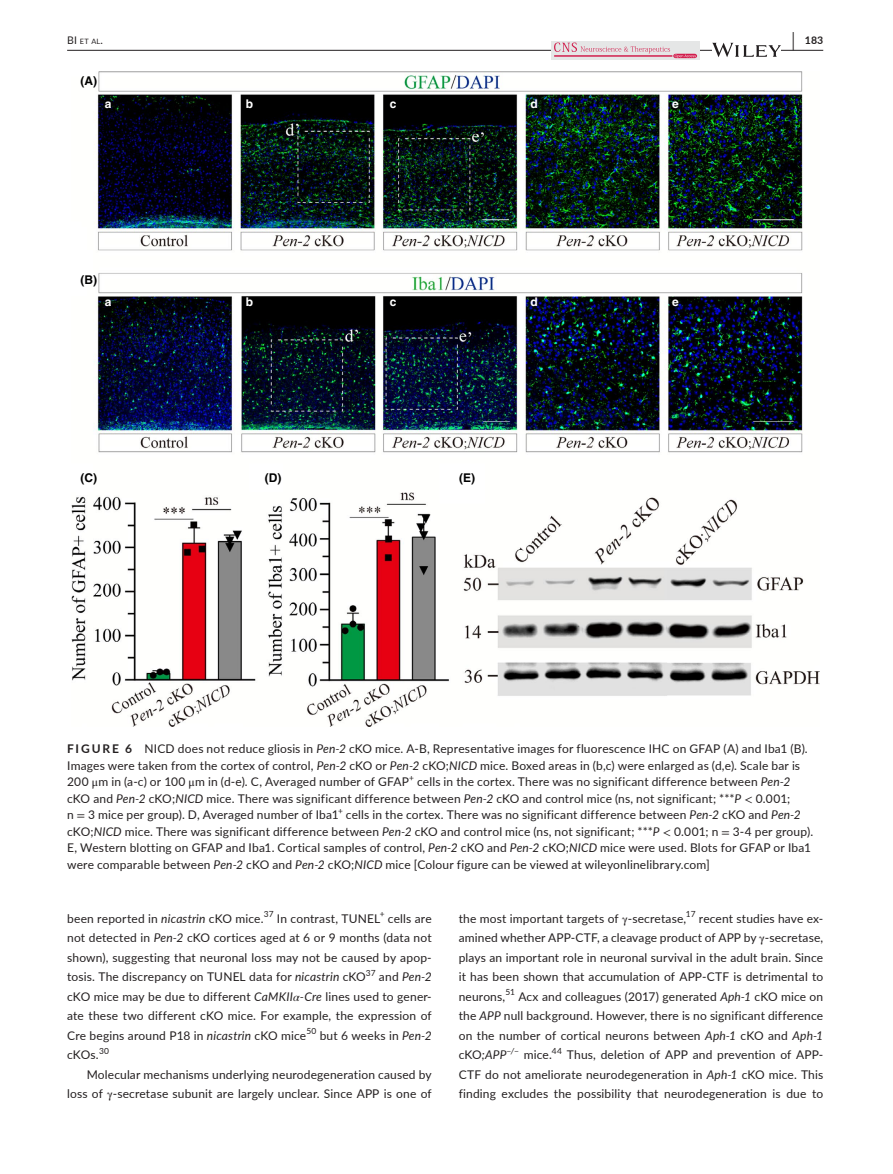
<style>
.page{position:relative;width:893px;height:1174px;background:#fff}
.page>*{position:absolute;margin:0;border:0;box-sizing:border-box;transform-origin:0 0}
.t1{font:700 19.5px "Lato";color:#231f20;scale:.48 1}
.t2{font:12px/19.5px "Lato";letter-spacing:.015em;color:#231f20;text-align:justify}
.t3{font:700 12px "Helvetica";color:#000}
.t4{font:700 12px "Helvetica";color:#fff}
.t5{font:700 10.5px "Lato";color:#231f20}
.t6{font:8.4px "Lato";color:#231f20}
.t7{font:7.35px "Lato";color:#231f20}
.s1{font-size:10.5px}
.s2{font-weight:700}
.s3{font-style:italic}
.s4{font-family:"STIX"}
.s5{font-family:"STIX";font-style:italic}
</style>
<div class="page">
<hr style="left:67px;top:50px;width:756px;height:1px;background:#231f20">
<div style="left:551px;top:41px;width:149px;height:19px;background:#e5e6e6"></div>
<hr style="left:673px;top:54px;width:24px;height:4px;background:#d12552;border-radius:2px">
<svg style="left:554px;top:43px;width:142px;height:15px"></svg>
<svg style="left:712px;top:43px;width:69px;height:14px"></svg>
<img style="left:71px;top:72px;width:748px;height:654px">
<h1 class="t1" style="left:792px;top:25px;width:7px">|</h1>
<p class="t7" style="left:67px;top:36px;width:37px"><span class="s1">BI</span> et al<span class="s1">.</span></p>
<p class="t5" style="left:805px;top:33px;width:20px">183</p>
<p class="t3" style="left:80px;top:73px;width:18px">(A)</p>
<p class="t4" style="left:105px;top:96px;width:8px">a</p>
<p class="t4" style="left:246px;top:96px;width:9px">b</p>
<p class="t4" style="left:390px;top:96px;width:8px">c</p>
<p class="t4" style="left:530px;top:96px;width:9px">d</p>
<p class="t4" style="left:672px;top:96px;width:8px">e</p>
<p class="t3" style="left:80px;top:272px;width:18px">(B)</p>
<p class="t4" style="left:105px;top:295px;width:8px">a</p>
<p class="t4" style="left:246px;top:295px;width:9px">b</p>
<p class="t4" style="left:390px;top:295px;width:8px">c</p>
<p class="t4" style="left:530px;top:295px;width:9px">d</p>
<p class="t4" style="left:672px;top:295px;width:8px">e</p>
<p class="t3" style="left:80px;top:470px;width:18px">(C)</p>
<p class="t3" style="left:265px;top:470px;width:18px">(D)</p>
<p class="t3" style="left:459px;top:470px;width:17px">(E)</p>
<p class="t2" style="left:67px;top:740px;width:742px;line-height:16.5px;text-align:left"><span class="s2">FIGURE 6</span> NICD does not reduce gliosis in <span class="s3">Pen-2</span> cKO mice. A-B, Representative images for fluorescence IHC on GFAP (A) and Iba1 (B).<br>Images were taken from the cortex of control, <span class="s3">Pen-2</span> cKO or <span class="s3">Pen-2</span> cKO;<span class="s3">NICD</span> mice. Boxed areas in (b,c) were enlarged as (d,e). Scale bar is<br>200 <span class="s4">μ</span>m in (a-c) or 100 <span class="s4">μ</span>m in (d-e). C, Averaged number of GFAP</p>
<p class="t6" style="left:409px;top:771px;width:6px">+</p>
<p class="t2" style="left:67px;top:773px;width:747px;line-height:16.5px;text-align:left;text-indent:350px">cells in the cortex. There was no significant difference between <span class="s3">Pen-2 </span>cKO and <span class="s3">Pen-2</span> cKO;<span class="s3">NICD</span> mice. There was significant difference between <span class="s3">Pen-2</span> cKO and control mice (ns, not significant; ***<span class="s3">P</span> <span class="s4">&lt;</span> 0.001;<br>n <span class="s4">=</span> 3 mice per group). D, Averaged number of Iba1<sup>+</sup> cells in the cortex. There was no significant difference between <span class="s3">Pen-2</span> cKO and <span class="s3">Pen-2 </span>cKO;<span class="s3">NICD</span> mice. There was significant difference between <span class="s3">Pen-2</span> cKO and control mice (ns, not significant; ***<span class="s3">P</span> <span class="s4">&lt;</span> 0.001; n <span class="s4">=</span> 3-4 per group).<br>E, Western blotting on GFAP and Iba1. Cortical samples of control, <span class="s3">Pen-2</span> cKO and <span class="s3">Pen-2</span> cKO;<span class="s3">NICD</span> mice were used. Blots for GFAP or Iba1 were comparable between <span class="s3">Pen-2</span> cKO and <span class="s3">Pen-2</span> cKO;<span class="s3">NICD</span> mice [Colour figure can be viewed at wileyonlinelibrary.com]</p>
<p class="t2" style="left:67px;top:908px;width:366px">been reported in <span class="s3">nicastrin</span> cKO mice.<sup>37</sup> In contrast, TUNEL<sup>+</sup> cells are not detected in <span class="s3">Pen-2</span> cKO cortices aged at 6 or 9 months (data not shown), suggesting that neuronal loss may not be caused by apop&shy;tosis. The discrepancy on TUNEL data for <span class="s3">nicastrin</span> cKO<sup>37</sup> and <span class="s3">Pen-2 </span>cKO mice may be due to different <span class="s3">CaMKII</span><span class="s5">α</span><span class="s3">-Cre</span> lines used to gener&shy;ate these two different cKO mice. For example, the expression of Cre begins around P18 in <span class="s3">nicastrin</span> cKO mice<sup>50</sup> but 6 weeks in <span class="s3">Pen-2 </span>cKOs.<sup>30</sup></p>
<p class="t2" style="left:67px;top:1064px;width:366px;text-align:right">Molecular mechanisms underlying neurodegeneration caused by loss of <span class="s4">γ</span>-secretase subunit are largely unclear. Since APP is one of</p>
<p class="t2" style="left:459px;top:908px;width:366px">the most important targets of <span class="s4">γ</span>-secretase,<sup>17</sup> recent studies have ex&shy;amined whether APP-CTF, a cleavage product of APP by <span class="s4">γ</span>-secretase, plays an important role in neuronal survival in the adult brain. Since it has been shown that accumulation of APP-CTF is detrimental to neurons,<sup>51</sup> Acx and colleagues (2017) generated <span class="s3">Aph-1</span> cKO mice on the <span class="s3">APP</span> null background. However, there is no significant difference on the number of cortical neurons between <span class="s3">Aph-1</span> cKO and <span class="s3">Aph-1 </span>cKO<span class="s3">;APP</span><sup>−/−</sup> mice.<sup>44</sup> Thus, deletion of APP and prevention of APP-CTF do not ameliorate neurodegeneration in <span class="s3">Aph-1</span> cKO mice. This finding excludes the possibility that neurodegeneration is due to</p>
</div>
